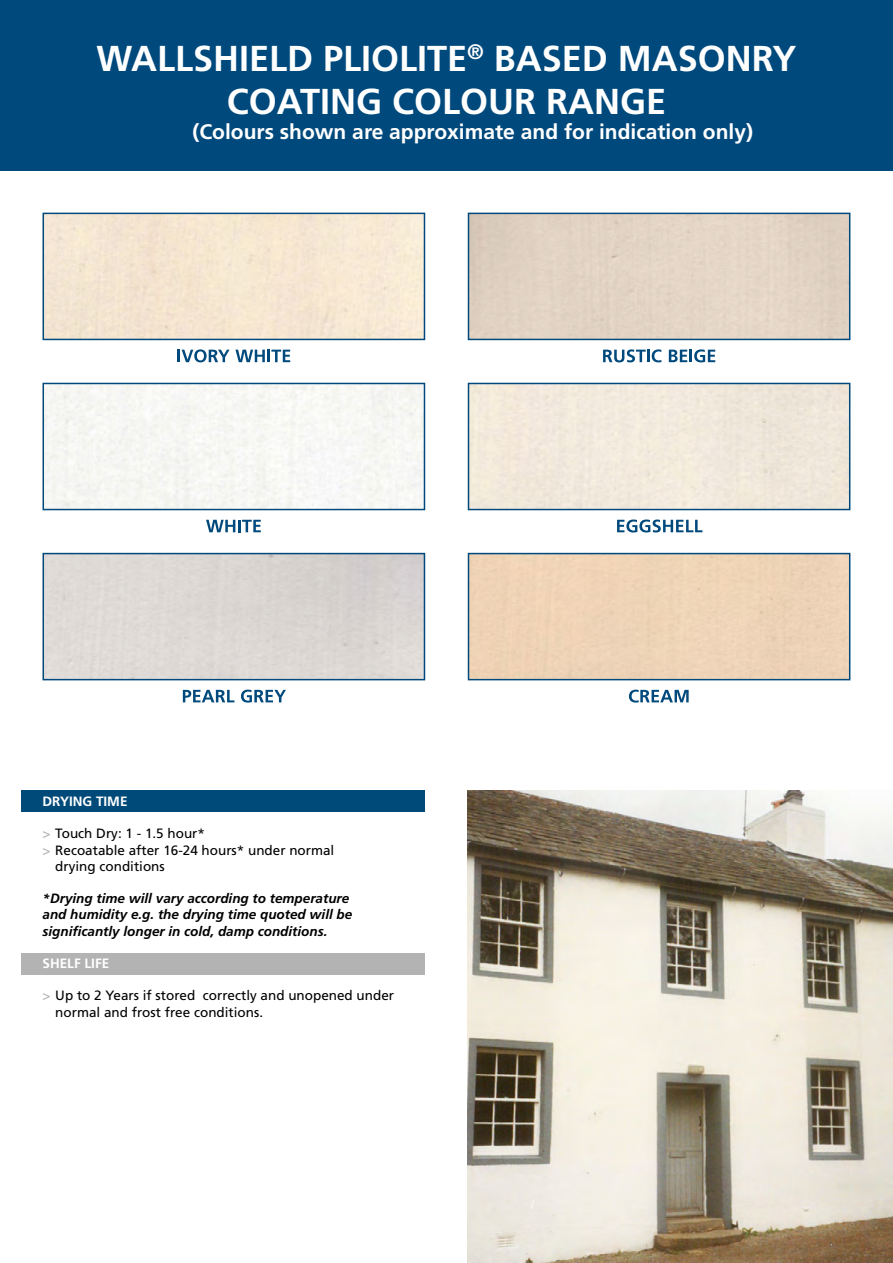
<style>
.page{position:relative;width:893px;height:1263px;background:#fff}
.page>*{position:absolute;margin:0;border:0;box-sizing:border-box;transform-origin:0 0}
.t1{font:700 36px/43.2px "Frutiger";color:#fff;text-align:center}
.t2{font:700 21px "Frutiger";color:#fff}
.t3{font:13.5px/16.2px "Frutiger";color:#000}
.t4{font:italic 700 13.5px/16.2px "Frutiger";color:#000}
.t5{font:700 13.5px "Frutiger";color:#fff}
.s1{color:#b3b3b3}
</style>
<div class="page">
<div style="left:0;top:0;width:893px;height:170px;background:#00497c"></div>
<div style="left:43px;top:213px;width:382px;height:127px;border:2px solid #00497c"></div>
<div style="left:43px;top:383px;width:382px;height:127px;border:2px solid #00497c"></div>
<div style="left:468px;top:213px;width:382px;height:127px;border:2px solid #00497c"></div>
<div style="left:468px;top:383px;width:382px;height:127px;border:2px solid #00497c"></div>
<div style="left:468px;top:553px;width:382px;height:127px;border:2px solid #00497c"></div>
<div style="left:43px;top:553px;width:382px;height:127px;border:2px solid #00497c"></div>
<svg style="left:178px;top:349px;width:112px;height:13px"></svg>
<svg style="left:206px;top:520px;width:55px;height:12px"></svg>
<svg style="left:603px;top:349px;width:58px;height:13px"></svg>
<svg style="left:669px;top:349px;width:46px;height:13px"></svg>
<svg style="left:617px;top:519px;width:85px;height:13px"></svg>
<svg style="left:629px;top:690px;width:60px;height:13px"></svg>
<svg style="left:183px;top:690px;width:51px;height:12px"></svg>
<svg style="left:241px;top:690px;width:45px;height:13px"></svg>
<img style="left:468px;top:790px;width:425px;height:473px">
<div style="left:21px;top:953px;width:404px;height:21px;background:#b3b3b3"></div>
<div style="left:21px;top:790px;width:404px;height:21px;background:#004a7a"></div>
<h1 class="t1" style="left:96px;top:36px;width:702px">WALLSHIELD PLIOLITE<sup>®</sup> BASED MASONRY<br>COATING COLOUR RANGE</h1>
<h2 class="t2" style="left:192px;top:119px;width:562px">(Colours shown are approximate and for indication only)</h2>
<p class="t5" style="left:43px;top:793px;width:87px">DRYING TIME</p>
<p class="t3" style="left:43px;top:825px;width:164px"><span class="s1">&gt;</span> Touch Dry: 1 - 1.5 hour*</p>
<p class="t3" style="left:43px;top:842px;width:293px"><span class="s1">&gt;</span> Recoatable after 16-24 hours* under normal</p>
<p class="t3" style="left:55px;top:858px;width:111px">drying conditions</p>
<p class="t4" style="left:43px;top:890px;width:311px">*Drying time will vary according to temperature and humidity e.g. the drying time quoted will be significantly longer in cold, damp conditions.</p>
<p class="t5" style="left:43px;top:955px;width:68px">SHELF LIFE</p>
<p class="t3" style="left:55px;top:987px;width:340px;text-indent:-13px"><span class="s1">&gt;</span> Up to 2 Years if stored correctly and unopened under normal and frost free conditions.</p>
</div>
